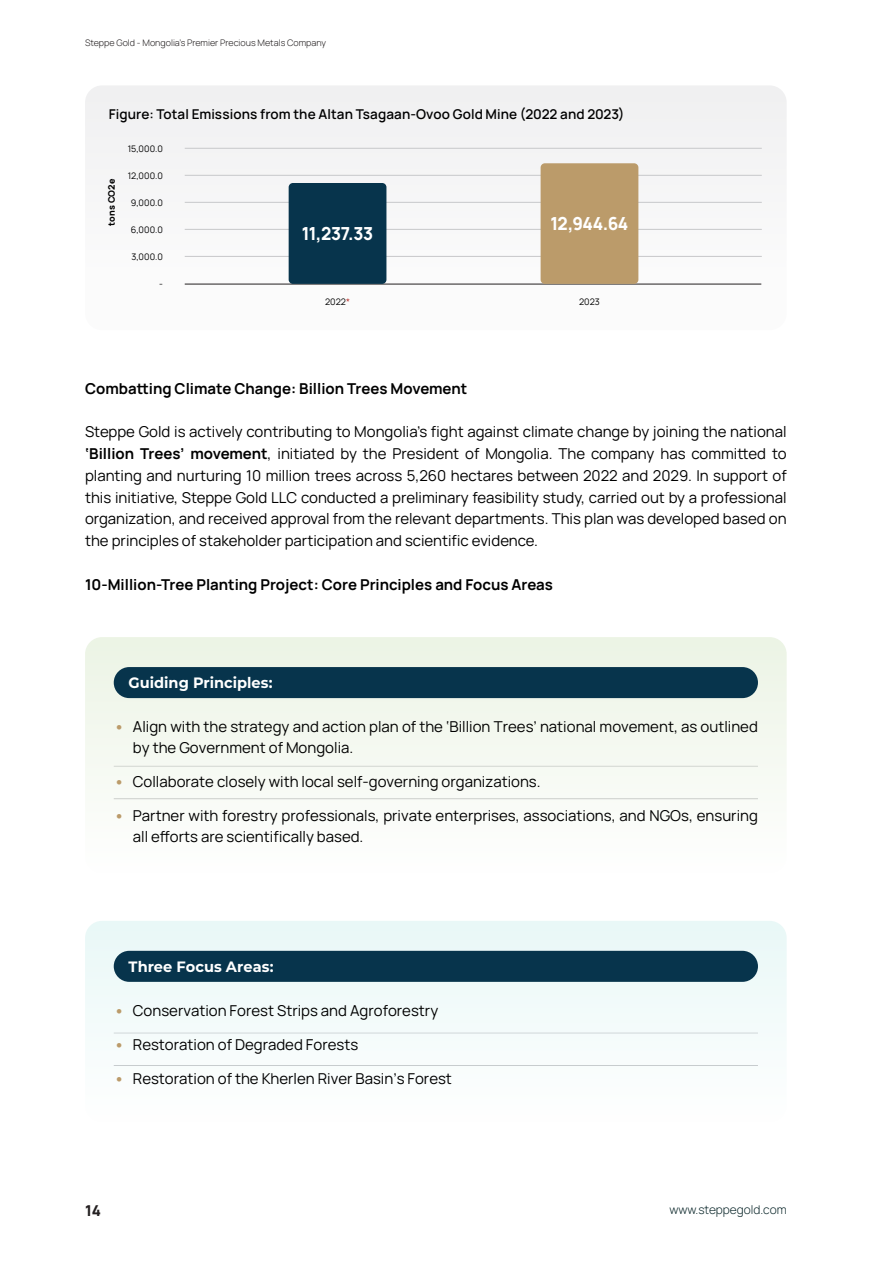
<style>
.page{position:relative;width:893px;height:1263px;background:#fff}
.page>*{position:absolute;margin:0;border:0;box-sizing:border-box;transform-origin:0 0}
.Header_Sub{font:800 18px "Manrope";letter-spacing:-.025em;color:#fff;scale:.95 1}
.Main_text{font:15px/21.8px "Manrope";color:#000}
.Main_text-2{font:700 15px "Manrope";color:#000}
.Main_Text_BG_Blue_Lo{font:700 15px "Montserrat";color:#fff}
.t1{font:800 15px "Manrope";color:#231f20}
.Main_text-3{font:600 13.5px "Manrope";letter-spacing:.01em;color:#000}
.t2{font:300 12px "Manrope";color:#0d292c}
.t3{font:300 9px "Manrope";color:#231f20}
.Main_text-4{font:9px "Manrope";letter-spacing:.01em;color:#000}
.Main_text-5{font:800 9px "Manrope";letter-spacing:.01em;color:#000}
.s1{color:#b52924}
.s2{font-weight:700}
.s3{font-weight:800;color:#bb9b6a}
</style>
<div class="page">
<div style="left:85px;top:85px;width:702px;height:245px;background:#f0f0f1;border-radius:17px"></div>
<hr style="left:185px;top:256px;width:577px;height:1px;background:#c7c8ca">
<hr style="left:185px;top:229px;width:577px;height:1px;background:#c7c8ca">
<hr style="left:185px;top:202px;width:577px;height:1px;background:#c7c8ca">
<hr style="left:185px;top:175px;width:577px;height:1px;background:#c7c8ca">
<hr style="left:185px;top:148px;width:577px;height:1px;background:#c7c8ca">
<hr style="left:185px;top:284px;width:576px;height:1px;background:#231f20">
<div style="left:289px;top:183px;width:97px;height:101px;background:#07344c;border-radius:4px"></div>
<div style="left:541px;top:163px;width:97px;height:121px;background:#bb9b6a;border-radius:4px"></div>
<div style="left:85px;top:637px;width:702px;height:236px;background:linear-gradient(to right,#f6f9f2,#f6f9f2);border-radius:17px"></div>
<div style="left:85px;top:921px;width:702px;height:201px;background:#f5fbfb;border-radius:17px"></div>
<div style="left:114px;top:667px;width:644px;height:31px;background:#07344c;border-radius:16px"></div>
<div style="left:114px;top:951px;width:644px;height:31px;background:#07344c;border-radius:16px"></div>
<p class="t3" style="left:85px;top:36px;width:243px">Steppe Gold - Mongolia’s Premier Precious Metals Company</p>
<p class="Main_text-3" style="left:109px;top:103px;width:517px">Figure: Total Emissions from the Altan Tsagaan-Ovoo Gold Mine (2022 and 2023)</p>
<p class="Main_text-5" style="left:104px;top:226px;width:49px;rotate:-90deg">tons CO2e</p>
<p class="Main_text-4" style="left:128px;top:142px;width:37px">15,000.0</p>
<p class="Main_text-4" style="left:128px;top:169px;width:36px">12,000.0</p>
<p class="Main_text-4" style="left:131px;top:196px;width:33px">9,000.0</p>
<p class="Main_text-4" style="left:131px;top:223px;width:33px">6,000.0</p>
<p class="Main_text-4" style="left:131px;top:250px;width:33px">3,000.0</p>
<p class="Main_text-4" style="left:159px;top:277px;width:5px">-</p>
<p class="Header_Sub" style="left:302px;top:218px;width:76px">11,237.33</p>
<p class="Header_Sub" style="left:550px;top:208px;width:84px">12,944.64</p>
<p class="Main_text-4" style="left:325px;top:295px;width:26px">2022<span class="s1">*</span></p>
<p class="Main_text-4" style="left:579px;top:295px;width:22px">2023</p>
<p class="Main_text-2" style="left:85px;top:376px;width:384px">Combatting Climate Change: Billion Trees Movement</p>
<p class="Main_text" style="left:85px;top:420px;width:703px;text-align:justify">Steppe Gold is actively contributing to Mongolia’s fight against climate change by joining the national <span class="s2">‘Billion Trees’ movement</span>, initiated by the President of Mongolia. The company has committed to planting and nurturing 10 million trees across 5,260 hectares between 2022 and 2029. In support of this initiative, Steppe Gold LLC conducted a preliminary feasibility study, carried out by a professional organization, and received approval from the relevant departments. This plan was developed based on the principles of stakeholder participation and scientific evidence.</p>
<p class="Main_text-2" style="left:85px;top:571px;width:469px">10-Million-Tree Planting Project: Core Principles and Focus Areas</p>
<p class="Main_Text_BG_Blue_Lo" style="left:129px;top:672px;width:146px">Guiding Principles:</p>
<p class="Main_text" style="left:133px;top:715px;width:626px;line-height:21px;text-indent:-19px"><span class="s3">•</span> Align with the strategy and action plan of the ‘Billion Trees’ national movement, as outlined by the Government of Mongolia.</p>
<p class="Main_text" style="left:114px;top:770px;width:428px"><span class="s3">•</span> Collaborate closely with local self-governing organizations.</p>
<p class="Main_text" style="left:133px;top:804px;width:627px;line-height:21px;text-indent:-19px"><span class="s3">•</span> Partner with forestry professionals, private enterprises, associations, and NGOs, ensuring all efforts are scientifically based.</p>
<p class="Main_Text_BG_Blue_Lo" style="left:129px;top:955px;width:146px">Three Focus Areas:</p>
<p class="Main_text" style="left:114px;top:999px;width:326px"><span class="s3">•</span> Conservation Forest Strips and Agroforestry</p>
<p class="Main_text" style="left:114px;top:1032px;width:246px"><span class="s3">•</span> Restoration of Degraded Forests</p>
<p class="Main_text" style="left:114px;top:1066px;width:340px"><span class="s3">•</span> Restoration of the Kherlen River Basin’s Forest</p>
<p class="t1" style="left:85px;top:1197px;width:18px">14</p>
<p class="t2" style="left:669px;top:1201px;width:119px">www.steppegold.com</p>
</div>
